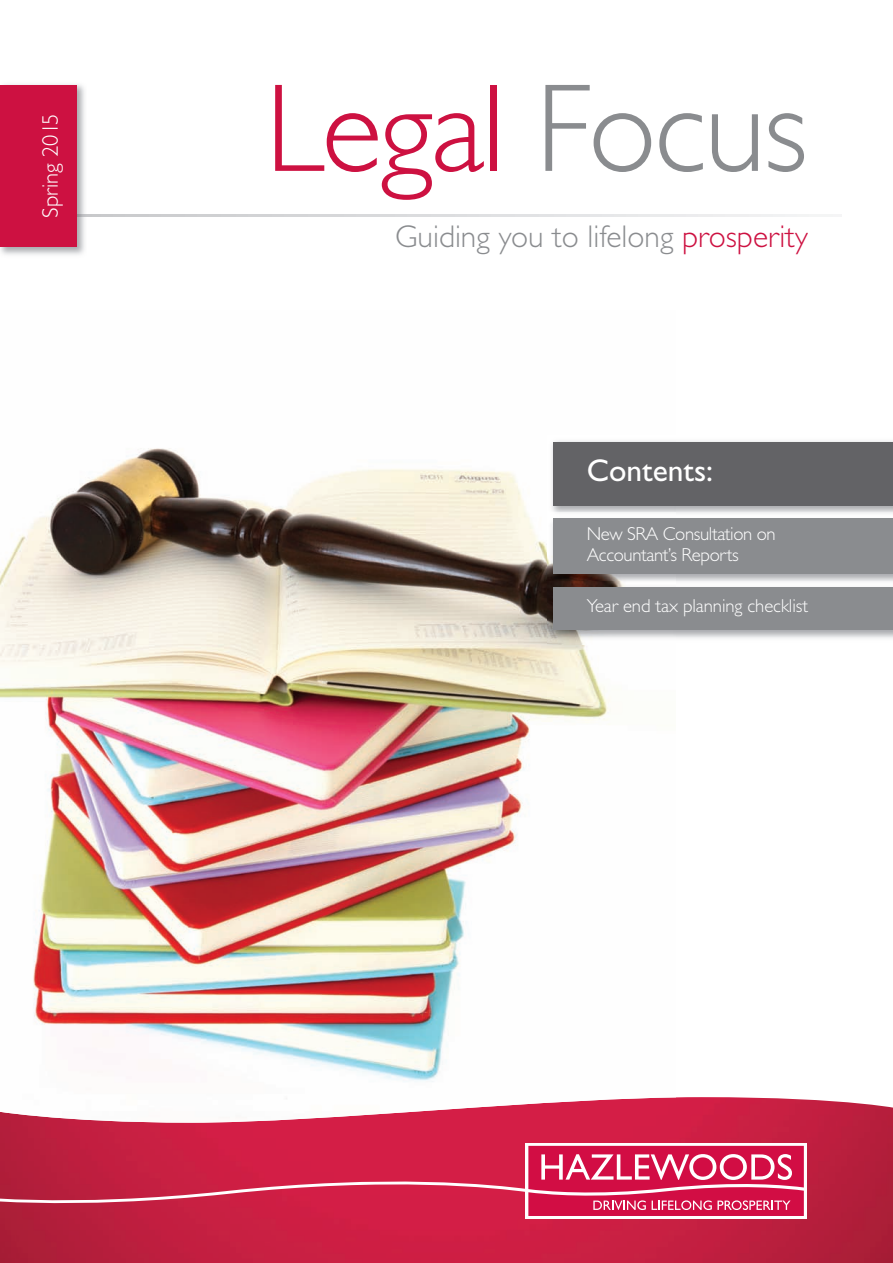
<style>
.page{position:relative;width:893px;height:1263px;background:#fff}
.page>*{position:absolute;margin:0;border:0;box-sizing:border-box;transform-origin:0 0}
.t1{font:300 126px "Gill Sans";letter-spacing:-.02em;color:#cd1141}
.t2{font:300 31.5px "Gill Sans";color:#8a8c8f}
.t3{font:31.5px "Gill Sans";color:#fff}
.t4{font:300 22.5px "Gill Sans";color:#fff}
.t5{font:300 18.75px/21px "Gill Sans";letter-spacing:-.02em;color:#fff}
.s1{color:#8a8c8f}
.s2{color:#cd1141}
</style>
<div class="page">
<img style="left:1px;top:1123px;width:892px;height:140px">
<svg style="left:675px;top:1097px;width:218px;height:26px;background:#cd3756"></svg>
<img style="left:1px;top:448px;width:674px;height:675px">
<svg style="left:525px;top:1143px;width:282px;height:76px"></svg>
<svg style="left:1px;top:1146px;width:803px;height:70px;background:#d12f55"></svg>
<svg style="left:92px;top:214px;width:741px;height:3px;background:#dddee0"></svg>
<img style="left:1px;top:84px;width:84px;height:171px">
<img style="left:77px;top:214px;width:15px;height:3px">
<div style="left:0;top:85px;width:77px;height:162px;background:#cd1141"></div>
<img style="left:547px;top:441px;width:346px;height:203px">
<div style="left:553px;top:442px;width:340px;height:64px;background:#636366"></div>
<div style="left:553px;top:519px;width:340px;height:55px;background:#8a8c8f"></div>
<div style="left:553px;top:587px;width:340px;height:42px;background:#8a8c8f"></div>
<hr style="left:0;top:0;width:1px;height:1263px;background:#fff">
<p class="t4" style="left:42px;top:218px;width:106px;rotate:-90deg">Spring 2015</p>
<h1 class="t1" style="left:265px;top:81px;width:544px">Legal <span class="s1">Focus</span></h1>
<h2 class="t2" style="left:395px;top:224px;width:414px">Guiding you to lifelong <span class="s2">prosperity</span></h2>
<h2 class="t3" style="left:587px;top:459px;width:128px">Contents:</h2>
<p class="t5" style="left:587px;top:525px;width:190px">New SRA Consultation on<br>Accountant’s Reports</p>
<p class="t5" style="left:587px;top:597px;width:223px">Year end tax planning checklist</p>
</div>
